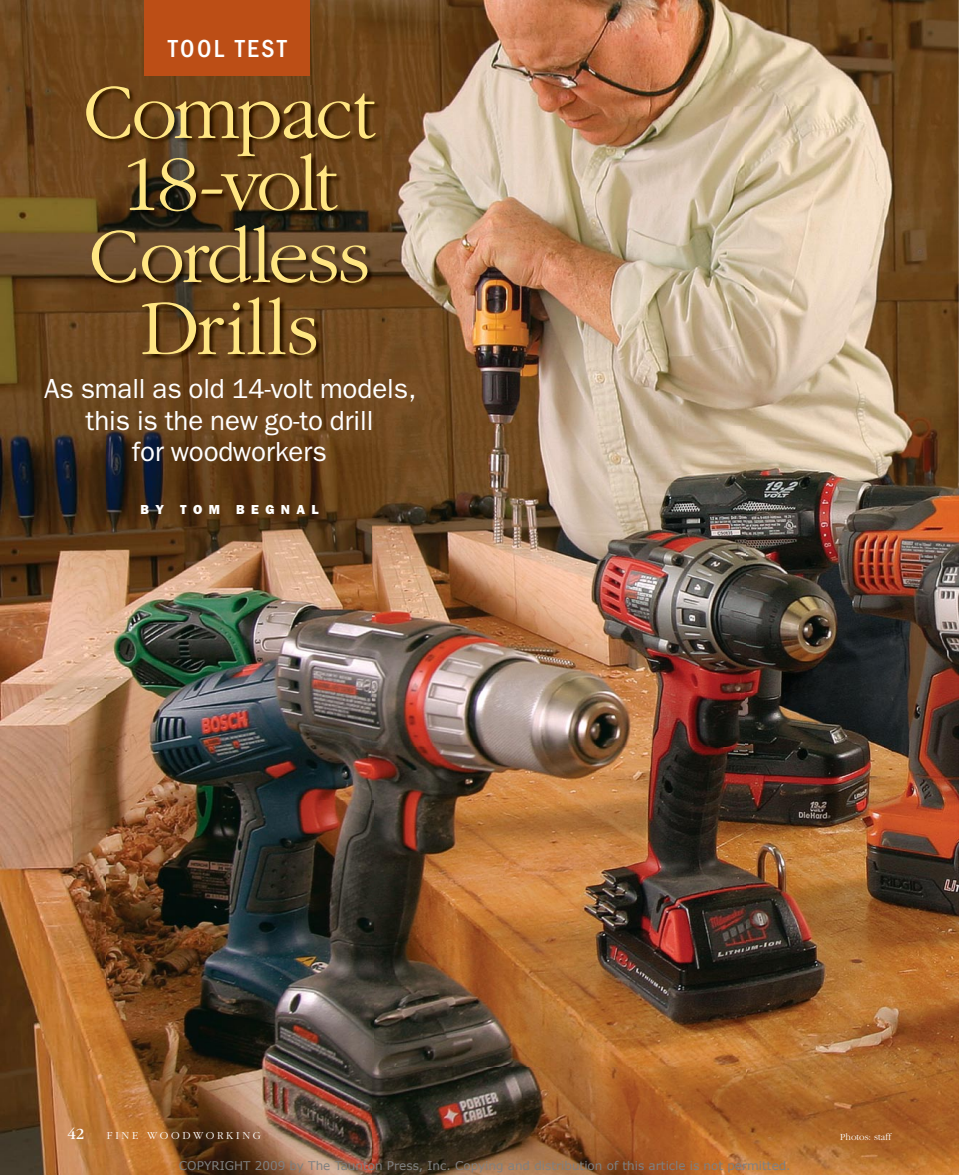
<style>
.page{position:relative;width:959px;height:1175px;background:#fff}
.page>*{position:absolute;margin:0;border:0;box-sizing:border-box;transform-origin:0 0}
.t1{font:300 80.7px/72px "ITC Garamond Std";letter-spacing:-.025em;color:#ffe683;text-align:center}
.t2{font:27.75px/31.7px "ITC Franklin Gothic Std";letter-spacing:-.005em;color:#fff;text-align:center}
.t3{font:500 condensed 25.5px "ITC Franklin Gothic Std";letter-spacing:.1em;color:#fff}
.t4{font:16.05px "ITC Garamond Std";color:#fff}
.t5{font:13.05px "ITC Franklin Gothic Std Hvy";letter-spacing:.485em;color:#fff}
.t6{font:12px "Verdana";color:#808080}
.t7{font:300 11.1px "ITC Garamond Std";letter-spacing:.24em;color:#fff}
.t8{font:300 9.75px "ITC Garamond Std";color:#fff}
</style>
<div class="page">
<img style="left:0;top:0;width:958px;height:106px">
<img style="left:0;top:106px;width:106px;height:1068px">
<img style="left:373px;top:106px;width:585px;height:1068px">
<img style="left:106px;top:361px;width:267px;height:813px">
<img style="left:86px;top:86px;width:296px;height:275px">
<div style="left:145px;top:0;width:165px;height:76px;background:#bc4e16"></div>
<h3 class="t3" style="left:168px;top:34px;width:120px">TOOL TEST</h3>
<h1 class="t1" style="left:83px;top:77px;width:294px">Compact<br>18-volt<br>Cordless<br>Drills</h1>
<h2 class="t2" style="left:44px;top:373px;width:374px">As small as old 14-volt models, this is the new go-to drill<br>for woodworkers</h2>
<p class="t5" style="left:140px;top:501px;width:179px">BY TOM BEGNAL</p>
<h3 class="t4" style="left:68px;top:1124px;width:18px">42</h3>
<p class="t7" style="left:107px;top:1129px;width:155px">FINE WOODWORKING</p>
<p class="t8" style="left:840px;top:1131px;width:53px">Photos: staff</p>
<p class="t6" style="left:179px;top:1158px;width:613px">COPYRIGHT 2009 by The Taunton Press, Inc. Copying and distribution of this article is not permitted.</p>
</div>
